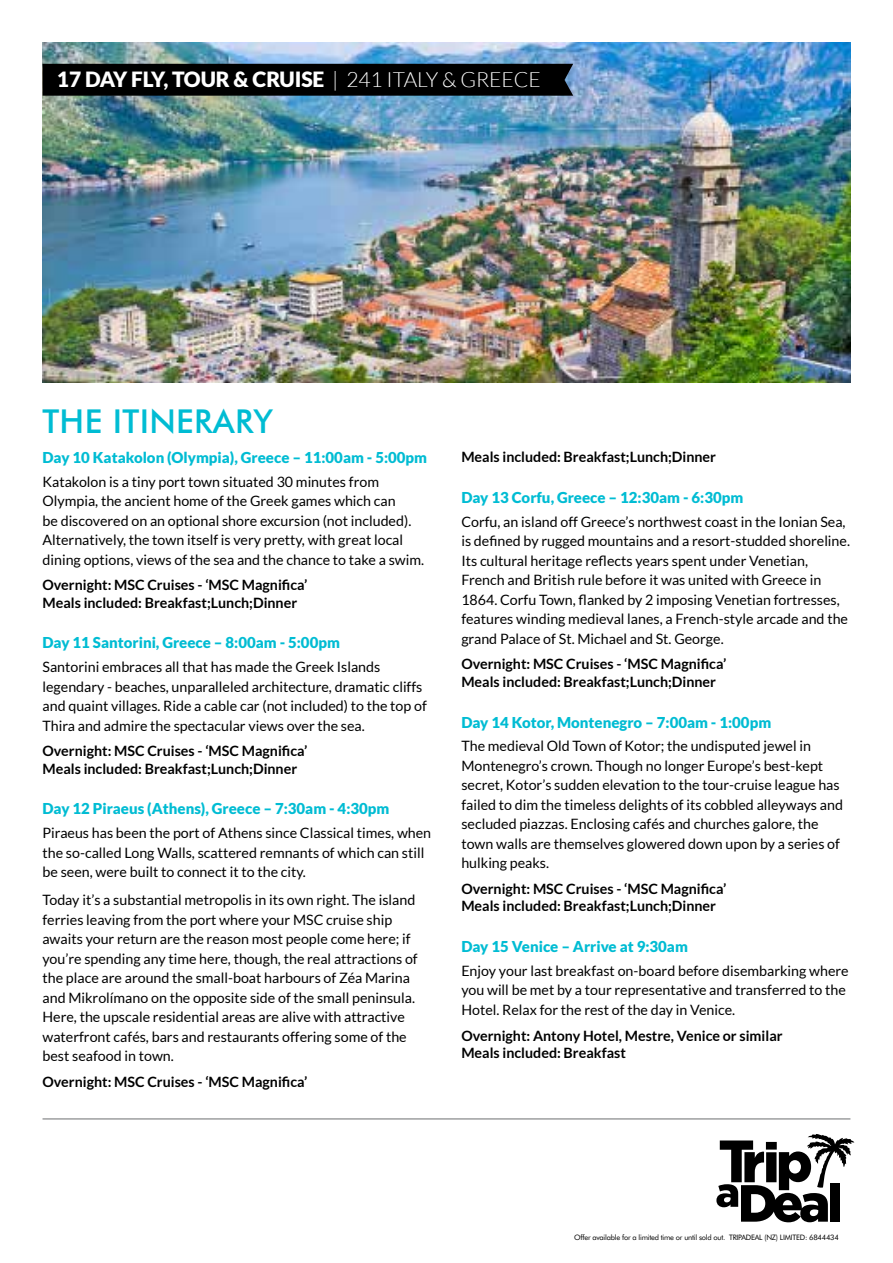
<style>
.page{position:relative;width:893px;height:1263px;background:#fff}
.page>*{position:absolute;margin:0;border:0;box-sizing:border-box;transform-origin:0 0}
.t1{font:500 33px "Futura BT";letter-spacing:.01em;color:#00bcd3}
.t2{font:900 21px "Lato";letter-spacing:-.005em;color:#fff}
.t3{font:900 15px "Lato";color:#00bcd3}
.t4{font:14.25px/19.5px "Lato";color:#000}
.t5{font:700 14.25px/17.2px "Lato";color:#000}
.t6{font:7.5px "Futura BT";letter-spacing:-.03em;color:#000}
.s1{font-weight:300}
</style>
<div class="page">
<svg style="left:716px;top:1134px;width:138px;height:88px"></svg>
<hr style="left:43px;top:1119px;width:807px;height:1px;background:#6d6e71">
<img style="left:43px;top:43px;width:807px;height:340px">
<div style="left:43px;top:64px;width:530px;height:32px;background:#000"></div>
<h2 class="t2" style="left:57px;top:67px;width:485px">17 DAY FLY, TOUR &amp; CRUISE <span class="s1">| 241 ITALY &amp; GREECE</span></h2>
<h1 class="t1" style="left:43px;top:402px;width:232px">THE ITINERARY</h1>
<p class="t3" style="left:43px;top:449px;width:386px">Day 10 Katakolon (Olympia), Greece – 11:00am - 5:00pm</p>
<p class="t4" style="left:43px;top:472px;width:383px">Katakolon is a tiny port town situated 30 minutes from Olympia, the ancient home of the Greek games which can<br>be discovered on an optional shore excursion (not included).<br>Alternatively, the town itself is very pretty, with great local dining options, views of the sea and the chance to take a swim.</p>
<p class="t5" style="left:43px;top:576px;width:266px">Overnight: MSC Cruises - ‘MSC Magnifica’<br>Meals included: Breakfast;Lunch;Dinner</p>
<p class="t3" style="left:43px;top:634px;width:299px">Day 11 Santorini, Greece – 8:00am - 5:00pm</p>
<p class="t4" style="left:43px;top:657px;width:386px">Santorini embraces all that has made the Greek Islands legendary - beaches, unparalleled architecture, dramatic cliffs and quaint villages. Ride a cable car (not included) to the top of Thira and admire the spectacular views over the sea.</p>
<p class="t5" style="left:43px;top:742px;width:266px">Overnight: MSC Cruises - ‘MSC Magnifica’<br>Meals included: Breakfast;Lunch;Dinner</p>
<p class="t3" style="left:43px;top:800px;width:348px">Day 12 Piraeus (Athens), Greece – 7:30am - 4:30pm</p>
<p class="t4" style="left:43px;top:823px;width:390px">Piraeus has been the port of Athens since Classical times, when the so-called Long Walls, scattered remnants of which can still be seen, were built to connect it to the city.</p>
<p class="t4" style="left:43px;top:890px;width:377px">Today it’s a substantial metropolis in its own right. The island ferries leaving from the port where your MSC cruise ship awaits your return are the reason most people come here; if you’re spending any time here, though, the real attractions of the place are around the small-boat harbours of Zéa Marina and Mikrolímano on the opposite side of the small peninsula.<br>Here, the upscale residential areas are alive with attractive waterfront cafés, bars and restaurants offering some of the best seafood in town.</p>
<p class="t5" style="left:43px;top:1073px;width:266px">Overnight: MSC Cruises - ‘MSC Magnifica’</p>
<p class="t5" style="left:461px;top:448px;width:256px">Meals included: Breakfast;Lunch;Dinner</p>
<p class="t3" style="left:461px;top:489px;width:283px">Day 13 Corfu, Greece – 12:30am - 6:30pm</p>
<p class="t4" style="left:461px;top:512px;width:390px">Corfu, an island off Greece’s northwest coast in the Ionian Sea, is defined by rugged mountains and a resort-studded shoreline.<br>Its cultural heritage reflects years spent under Venetian, French and British rule before it was united with Greece in 1864. Corfu Town, flanked by 2 imposing Venetian fortresses, features winding medieval lanes, a French-style arcade and the grand Palace of St. Michael and St. George.</p>
<p class="t5" style="left:461px;top:655px;width:266px">Overnight: MSC Cruises - ‘MSC Magnifica’<br>Meals included: Breakfast;Lunch;Dinner</p>
<p class="t3" style="left:461px;top:713px;width:311px">Day 14 Kotor, Montenegro – 7:00am - 1:00pm</p>
<p class="t4" style="left:461px;top:736px;width:383px">The medieval Old Town of Kotor; the undisputed jewel in Montenegro’s crown. Though no longer Europe’s best-kept secret, Kotor’s sudden elevation to the tour-cruise league has failed to dim the timeless delights of its cobbled alleyways and secluded piazzas. Enclosing cafés and churches galore, the town walls are themselves glowered down upon by a series of hulking peaks.</p>
<p class="t5" style="left:461px;top:880px;width:266px">Overnight: MSC Cruises - ‘MSC Magnifica’<br>Meals included: Breakfast;Lunch;Dinner</p>
<p class="t3" style="left:461px;top:938px;width:228px">Day 15 Venice – Arrive at 9:30am</p>
<p class="t4" style="left:461px;top:961px;width:389px">Enjoy your last breakfast on-board before disembarking where you will be met by a tour representative and transferred to the<br>Hotel. Relax for the rest of the day in Venice.</p>
<p class="t5" style="left:461px;top:1026px;width:323px">Overnight: Antony Hotel, Mestre, Venice or similar<br>Meals included: Breakfast</p>
<p class="t6" style="left:574px;top:1232px;width:266px">Offer available for a limited time or until sold out. TRIPADEAL (NZ) LIMITED: 6844434</p>
</div>
